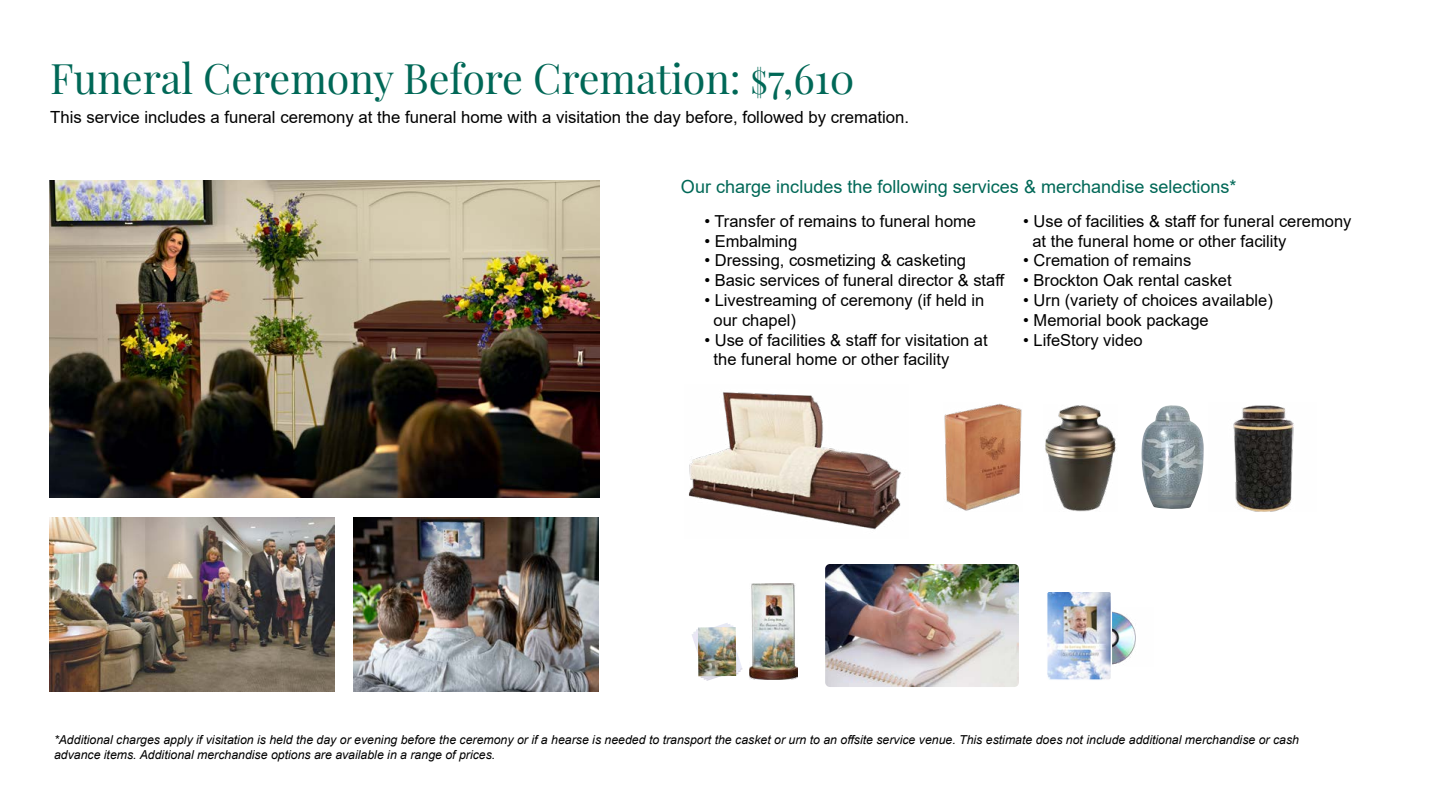
<style>
.page{position:relative;width:1440px;height:810px;background:#fff}
.page>*{position:absolute;margin:0;border:0;box-sizing:border-box;transform-origin:0 0}
.t1{font:41.25px "Playfair Display";letter-spacing:-.005em;color:#006857}
.t2{font:18.08px "Arial";color:#006857}
.t3{font:16.73px "Arial";color:#000}
.t4{font:16.5px/19.8px "Arial";color:#000}
.t5{font:italic 12.3px/14.8px "Arial";color:#000}
.s1{font-size:32.25px}
</style>
<div class="page">
<img style="left:688px;top:392px;width:213px;height:138px">
<img style="left:50px;top:518px;width:284px;height:174px">
<img style="left:50px;top:180px;width:549px;height:318px">
<img style="left:354px;top:518px;width:244px;height:173px">
<img style="left:1045px;top:405px;width:72px;height:106px">
<img style="left:1141px;top:405px;width:63px;height:104px">
<img style="left:1233px;top:405px;width:61px;height:107px">
<img style="left:944px;top:403px;width:78px;height:108px">
<img style="left:825px;top:564px;width:194px;height:123px">
<img style="left:1112px;top:611px;width:24px;height:54px">
<img style="left:1048px;top:593px;width:62px;height:86px">
<div style="left:1046px;top:591px;width:66px;height:90px;border:1px solid #fff;border-radius:2px"></div>
<img style="left:749px;top:583px;width:49px;height:96px">
<img style="left:692px;top:623px;width:51px;height:58px">
<img style="left:693px;top:624px;width:48px;height:56px">
<img style="left:696px;top:625px;width:42px;height:53px">
<img style="left:698px;top:627px;width:38px;height:49px">
<h1 class="t1" style="left:50px;top:46px;width:806px">Funeral Ceremony Before Cremation: <span class="s1">$</span>7,610</h1>
<p class="t3" style="left:50px;top:106px;width:860px">This service includes a funeral ceremony at the funeral home with a visitation the day before, followed by cremation.</p>
<p class="t2" style="left:681px;top:174px;width:557px">Our charge includes the following services &amp; merchandise selections*</p>
<p class="t4" style="left:704px;top:211px;width:273px">• Transfer of remains to funeral home</p>
<p class="t4" style="left:704px;top:231px;width:94px">• Embalming</p>
<p class="t4" style="left:704px;top:251px;width:263px">• Dressing, cosmetizing &amp; casketing</p>
<p class="t4" style="left:704px;top:270px;width:302px">• Basic services of funeral director &amp; staff</p>
<p class="t4" style="left:714px;top:290px;width:272px;text-indent:-9px">• Livestreaming of ceremony (if held in our chapel)</p>
<p class="t4" style="left:714px;top:330px;width:276px;text-indent:-9px">• Use of facilities &amp; staff for visitation at the funeral home or other facility</p>
<p class="t4" style="left:1032px;top:211px;width:321px;text-indent:-9px">• Use of facilities &amp; staff for funeral ceremony at the funeral home or other facility</p>
<p class="t4" style="left:1023px;top:251px;width:170px">• Cremation of remains</p>
<p class="t4" style="left:1023px;top:270px;width:210px">• Brockton Oak rental casket</p>
<p class="t4" style="left:1023px;top:290px;width:251px">• Urn (variety of choices available)</p>
<p class="t4" style="left:1023px;top:310px;width:187px">• Memorial book package</p>
<p class="t4" style="left:1023px;top:330px;width:121px">• LifeStory video</p>
<p class="t5" style="left:54px;top:733px;width:1247px">*Additional charges apply if visitation is held the day or evening before the ceremony or if a hearse is needed to transport the casket or urn to an offsite service venue. This estimate does not include additional merchandise or cash advance items. Additional merchandise options are available in a range of prices.</p>
</div>
